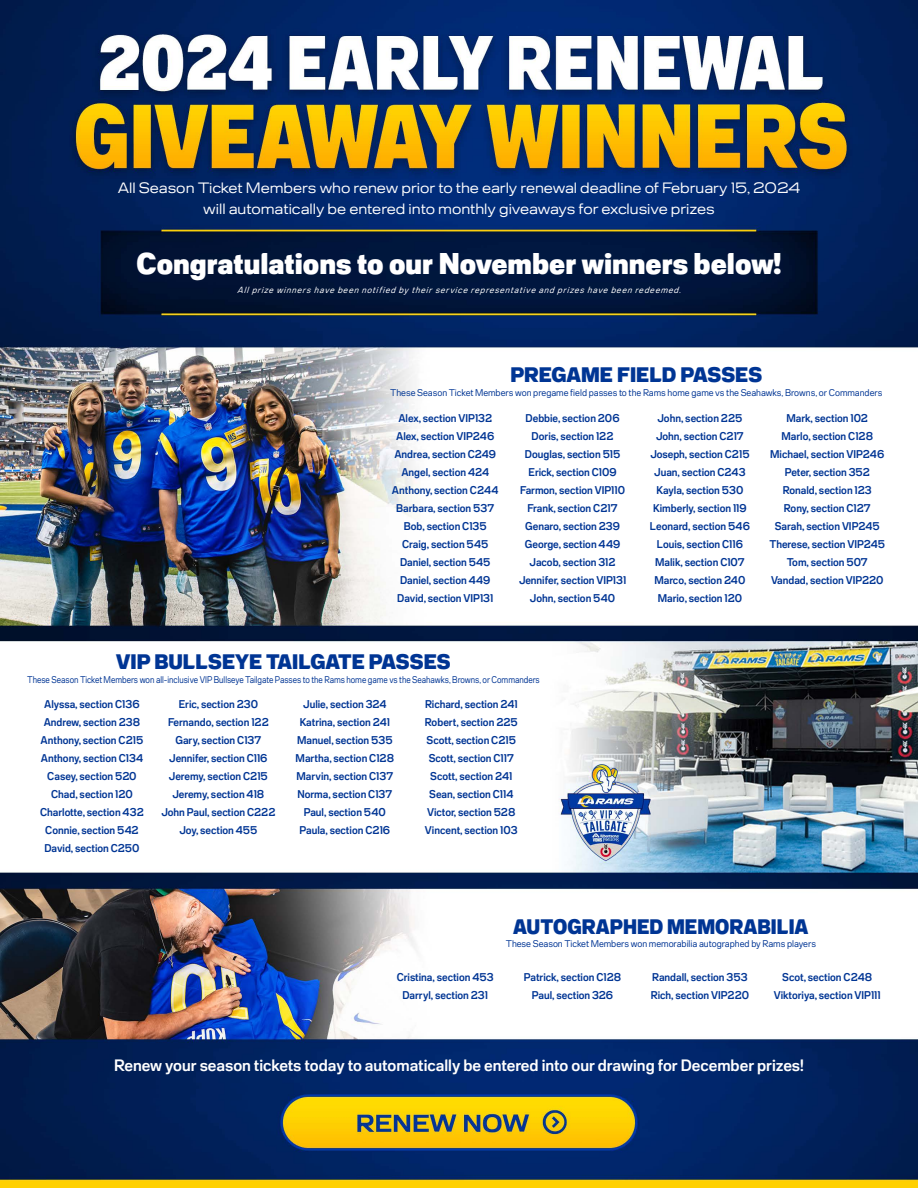
<style>
.page{position:relative;width:918px;height:1188px;background:#fff}
.page>*{position:absolute;margin:0;border:0;box-sizing:border-box;transform-origin:0 0}
.t1{font:800 condensed 30px "FRFX";color:#fff}
.t2{font:800 condensed 21px "FRFX";color:#003594}
.t3{font:800 condensed 21px "FRFX";color:#003594;scale:.95 1}
.t4{font:condensed 16.5px "FRFX";color:#fff}
.t5{font:300 15px/21px "FRFX";color:#fff;text-align:center}
.t6{font:condensed 11.25px/18px "FRFX";color:#003594;text-align:center;scale:.95 1}
.t7{font:300 condensed 9.75px "FRFX";color:#003594}
.t8{font:300 condensed 9.75px "FRFX";color:#003594;scale:.9 1}
.t9{font:italic 300 condensed 9px "FRFX";color:#fff}
</style>
<div class="page">
<img style="left:0;top:0;width:918px;height:1188px">
<h3 class="t5" style="left:118px;top:177px;width:684px">All Season Ticket Members who renew prior to the early renewal deadline of February 15, 2024 will automatically be entered into monthly giveaways for exclusive prizes</h3>
<h1 class="t1" style="left:137px;top:245px;width:646px">Congratulations to our November winners below!</h1>
<p class="t9" style="left:237px;top:285px;width:448px">Allprize winners have been notified by theirservice representative and prizes have been redeemed.</p>
<h2 class="t2" style="left:510px;top:362px;width:253px">PREGAME FIELD PASSES</h2>
<p class="t7" style="left:390px;top:387px;width:494px">These Season Ticket Members won pregame field passes to the Rams home game vs the Seahawks, Browns, or Commanders</p>
<p class="t6" style="left:392px;top:409px;width:114px">Alex, section VIP132<br>Alex, section VIP246<br>Andrea, section C249<br>Angel, section 424<br>Anthony, section C244<br>Barbara, section 537<br>Bob, section C135<br>Craig, section 545<br>Daniel, section 545<br>Daniel, section 449<br>David, section VIP131</p>
<p class="t6" style="left:519px;top:409px;width:114px">Debbie, section 206<br>Doris, section 122<br>Douglas, section 515<br>Erick, section C109<br>Farmon, section VIP110<br>Frank, section C217<br>Genaro, section 239<br>George, section 449<br>Jacob, section 312<br>Jennifer, section VIP131<br>John, section 540</p>
<p class="t6" style="left:650px;top:409px;width:107px">John, section 225<br>John, section C217<br>Joseph, section C215<br>Juan, section C243<br>Kayla, section 530<br>Kimberly, section 119<br>Leonard, section 546<br>Louis, section C116<br>Malik, section C107<br>Marco, section 240<br>Mario, section 120</p>
<p class="t6" style="left:769px;top:409px;width:123px">Mark, section 102<br>Marlo, section C128<br>Michael, section VIP246<br>Peter, section 352<br>Ronald, section 123<br>Rony, section C127<br>Sarah, section VIP245<br>Therese, section VIP245<br>Tom, section 507<br>Vandad, section VIP220</p>
<h2 class="t2" style="left:116px;top:649px;width:336px">VIP BULLSEYE TAILGATE PASSES</h2>
<p class="t8" style="left:27px;top:674px;width:571px">These Season Ticket Members won all-inclusive VIP Bullseye Tailgate Passes to the Rams home game vs the Seahawks, Browns, or Commanders</p>
<p class="t6" style="left:40px;top:695px;width:111px">Alyssa, section C136<br>Andrew, section 238<br>Anthony, section C215<br>Anthony, section C134<br>Casey, section 520<br>Chad, section 120<br>Charlotte, section 432<br>Connie, section 542<br>David, section C250</p>
<p class="t6" style="left:161px;top:695px;width:122px">Eric, section 230<br>Fernando, section 122<br>Gary, section C137<br>Jennifer, section C116<br>Jeremy, section C215<br>Jeremy, section 418<br>John Paul, section C222<br>Joy, section 455</p>
<p class="t6" style="left:296px;top:695px;width:105px">Julie, section 324<br>Katrina, section 241<br>Manuel, section 535<br>Martha, section C128<br>Marvin, section C137<br>Norma, section C137<br>Paul, section 540<br>Paula, section C216</p>
<p class="t6" style="left:425px;top:695px;width:99px">Richard, section 241<br>Robert, section 225<br>Scott, section C215<br>Scott, section C117<br>Scott, section 241<br>Sean, section C114<br>Victor, section 528<br>Vincent, section 103</p>
<h2 class="t3" style="left:513px;top:913px;width:312px">AUTOGRAPHED MEMORABILIA</h2>
<p class="t7" style="left:506px;top:938px;width:312px">These Season Ticket Members won memorabilia autographed by Rams players</p>
<p class="t6" style="left:397px;top:968px;width:104px">Cristina, section 453<br>Darryl, section 231</p>
<p class="t6" style="left:524px;top:968px;width:104px">Patrick, section C128<br>Paul, section 326</p>
<p class="t6" style="left:651px;top:968px;width:105px;text-align:left">Randall, section 353<br>Rich, section VIP220</p>
<p class="t6" style="left:774px;top:968px;width:114px">Scot, section C248<br>Viktoriya, section VIP111</p>
<h3 class="t4" style="left:114px;top:1055px;width:691px">Renew your season tickets today to automatically be entered into our drawing for December prizes!</h3>
</div>
